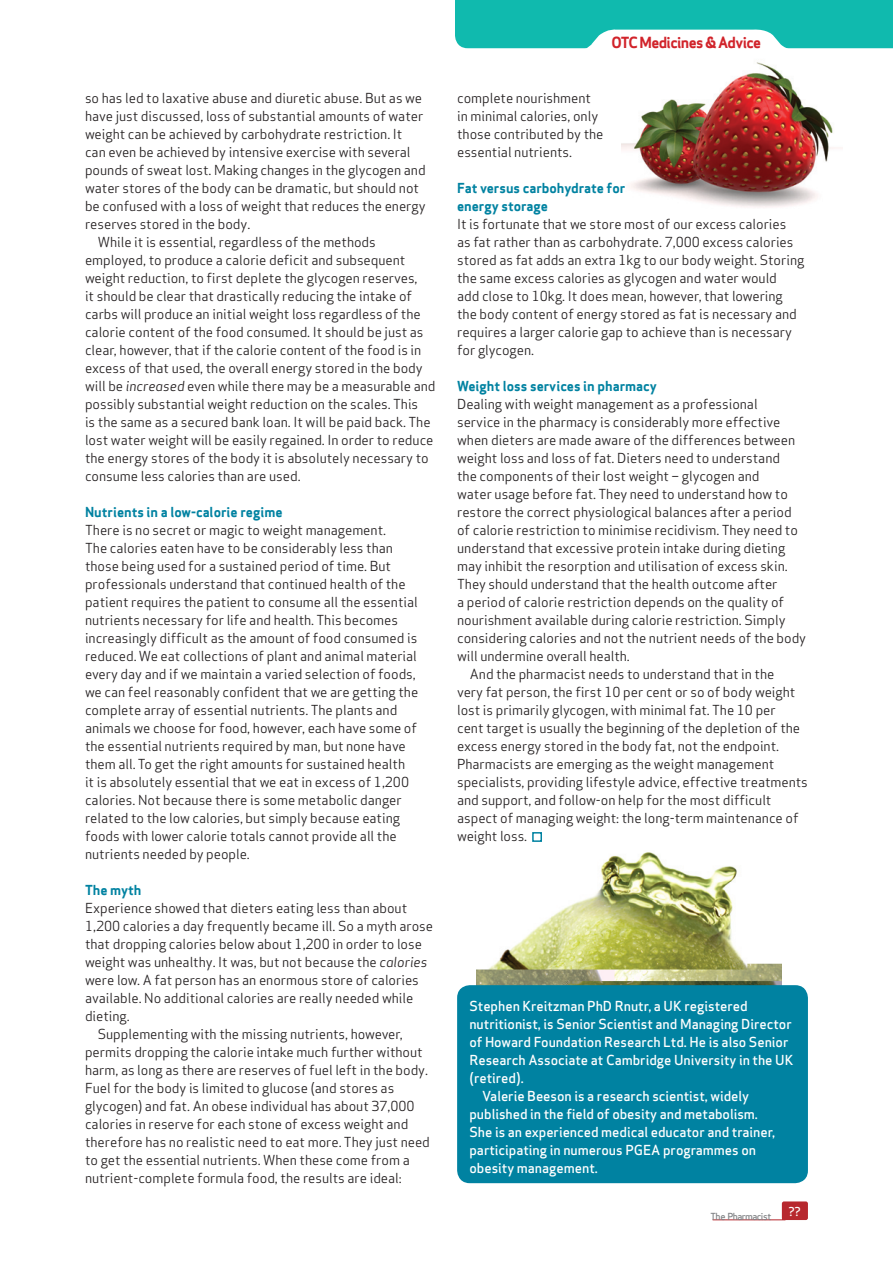
<style>
.page{position:relative;width:893px;height:1263px;background:#fff}
.page>*{position:absolute;margin:0;border:0;box-sizing:border-box;transform-origin:0 0}
.t1{font:15px "Apex Sans Bold T";letter-spacing:-.045em;color:#d1232a}
.Body_Text{font:13.5px/18px "Apex Sans Book T";letter-spacing:-.005em;color:#231f20}
.Box_text{font:13.5px/18px "Apex Sans Medium T";letter-spacing:-.005em;color:#fff}
.Body_Text-2{font:13.5px/18px "Apex Sans Bold T";letter-spacing:-.005em;color:#0082a1}
.t2{font:12px "Apex Sans Medium T";color:#fff}
.t3{font:9.6px "Apex Sans Medium T";letter-spacing:-.06em;color:#808285}
.s1{font-family:"Apex Sans Book Italic T"}
</style>
<div class="page">
<div style="left:782px;top:1201px;width:26px;height:19px;background:#b7282e;border-radius:2px"></div>
<hr style="left:713px;top:1219px;width:72px;height:1px;background:#b7282e">
<img style="left:621px;top:62px;width:212px;height:145px">
<img style="left:477px;top:852px;width:305px;height:133px">
<div style="left:532px;top:832px;width:10px;height:10px;border:2px solid #0082a1"></div>
<div style="left:457px;top:985px;width:351px;height:198px;background:#0082a1;border-radius:13px"></div>
<svg style="left:455px;top:0;width:438px;height:49px"></svg>
<p class="Body_Text" style="left:85px;top:89px;width:342px">so has led to laxative abuse and diuretic abuse. But as we have just discussed, loss of substantial amounts of water weight can be achieved by carbohydrate restriction. It can even be achieved by intensive exercise with several pounds of sweat lost. Making changes in the glycogen and water stores of the body can be dramatic, but should not be confused with a loss of weight that reduces the energy reserves stored in the body.</p>
<p class="Body_Text" style="left:85px;top:233px;width:352px;text-indent:13px">While it is essential, regardless of the methods employed, to produce a calorie deficit and subsequent weight reduction, to first deplete the glycogen reserves,<br>it should be clear that drastically reducing the intake of carbs will produce an initial weight loss regardless of the calorie content of the food consumed. It should be just as clear, however, that if the calorie content of the food is in excess of that used, the overall energy stored in the body will be <span class="s1">increased</span> even while there may be a measurable and possibly substantial weight reduction on the scales. This<br>is the same as a secured bank loan. It will be paid back. The lost water weight will be easily regained. I n order to reduce the energy stores of the body it is absolutely necessary to consume less calories than are used.</p>
<p class="Body_Text-2" style="left:85px;top:503px;width:199px">Nutrients in a low-calorie regime</p>
<p class="Body_Text" style="left:85px;top:521px;width:335px">There is no secret or magic to weight management.<br>The calories eaten have to be considerably less than those being used for a sustained period of time. But professionals understand that continued health of the patient requires the patient to consume all the essential nutrients necessary for life and health. This becomes increasingly difficult as the amount of food consumed is reduced. We eat collections of plant and animal material every day and if we maintain a varied selection of foods, we can feel reasonably confident that we are getting the complete array of essential nutrients. The plants and animals we choose for food, however, each have some of the essential nutrients required by man, but none have them all. To get the right amounts for sustained health<br>it is absolutely essential that we eat in excess of 1,200 calories. Not because there is some metabolic danger related to the low calories, but simply because eating foods with lower calorie totals cannot provide all the nutrients needed by people.</p>
<p class="Body_Text-2" style="left:85px;top:881px;width:58px">The myth</p>
<p class="Body_Text" style="left:85px;top:899px;width:350px">Experience showed that dieters eating less than about 1,200 calories a day frequently became ill. So a myth arose that dropping calories below about 1,200 in order to lose weight was unhealthy. It was, but not because the <span class="s1">calories </span>were low. A fat person has an enormous store of calories available. No additional calories are really needed while dieting.</p>
<p class="Body_Text" style="left:85px;top:1025px;width:346px;text-indent:13px">Supplementing with the missing nutrients, however, permits dropping the calorie intake much further without harm, as long as there are reserves of fuel left in the body.<br>Fuel for the body is limited to glucose (and stores as glycogen) and fat. An obese individual has about 37,000 calories in reserve for each stone of excess weight and therefore has no realistic need to eat more. They just need to get the essential nutrients. When these come from a nutrient-complete formula food, the results are ideal:</p>
<p class="t1" style="left:612px;top:33px;width:151px">OTC Medicines &amp; Advice</p>
<p class="Body_Text" style="left:457px;top:89px;width:148px">complete nourishment in minimal calories, only those contributed by the essential nutrients.</p>
<p class="Body_Text-2" style="left:457px;top:179px;width:170px">Fat versus carbohydrate for energy storage</p>
<p class="Body_Text" style="left:457px;top:215px;width:349px">It is fortunate that we store most of our excess calories<br>as fat rather than as carbohydrate. 7,000 excess calories stored as fat adds an extra 1kg to our body weight. Storing the same excess calories as glycogen and water would<br>add close to 10kg. It does mean, however, that lowering the body content of energy stored as fat is necessary and requires a larger calorie gap to achieve than is necessary for glycogen.</p>
<p class="Body_Text-2" style="left:457px;top:377px;width:201px">Weight loss services in pharmacy</p>
<p class="Body_Text" style="left:457px;top:395px;width:351px">Dealing with weight management as a professional<br>service in the pharmacy is considerably more effective when dieters are made aware of the differences between weight loss and loss of fat. Dieters need to understand<br>the components of their lost weight – glycogen and<br>water usage before fat. They need to understand how to restore the correct physiological balances after a period of calorie restriction to minimise recidivism. They need to understand that excessive protein intake during dieting may inhibit the resorption and utilisation of excess skin.<br>They should understand that the health outcome after<br>a period of calorie restriction depends on the quality of nourishment available during calorie restriction. Simply considering calories and not the nutrient needs of the body will undermine overall health.</p>
<p class="Body_Text" style="left:457px;top:665px;width:352px;text-indent:13px">And the pharmacist needs to understand that in the<br>very fat person, the first 10 per cent or so of body weight lost is primarily glycogen, with minimal fat. The 10 per<br>cent target is usually the beginning of the depletion of the excess energy stored in the body fat, not the endpoint.<br>Pharmacists are emerging as the weight management specialists, providing lifestyle advice, effective treatments and support, and follow-on help for the most difficult aspect of managing weight: the long-term maintenance of weight loss.</p>
<p class="Box_text" style="left:469px;top:997px;width:325px">Stephen Kreitzman PhD Rnutr, a UK registered nutritionist, is Senior Scientist and Managing Director of Howard Foundation Research Ltd. He is also Senior Research Associate at Cambridge University in the UK (retired).</p>
<p class="Box_text" style="left:469px;top:1087px;width:307px;text-indent:13px">Valerie Beeson is a research scientist, widely published in the field of obesity and metabolism.<br>She is an experienced medical educator and trainer, participating in numerous PGEA programmes on obesity management.</p>
<p class="t3" style="left:710px;top:1210px;width:62px">The Pharmacist</p>
<p class="t2" style="left:789px;top:1203px;width:13px">??</p>
</div>
